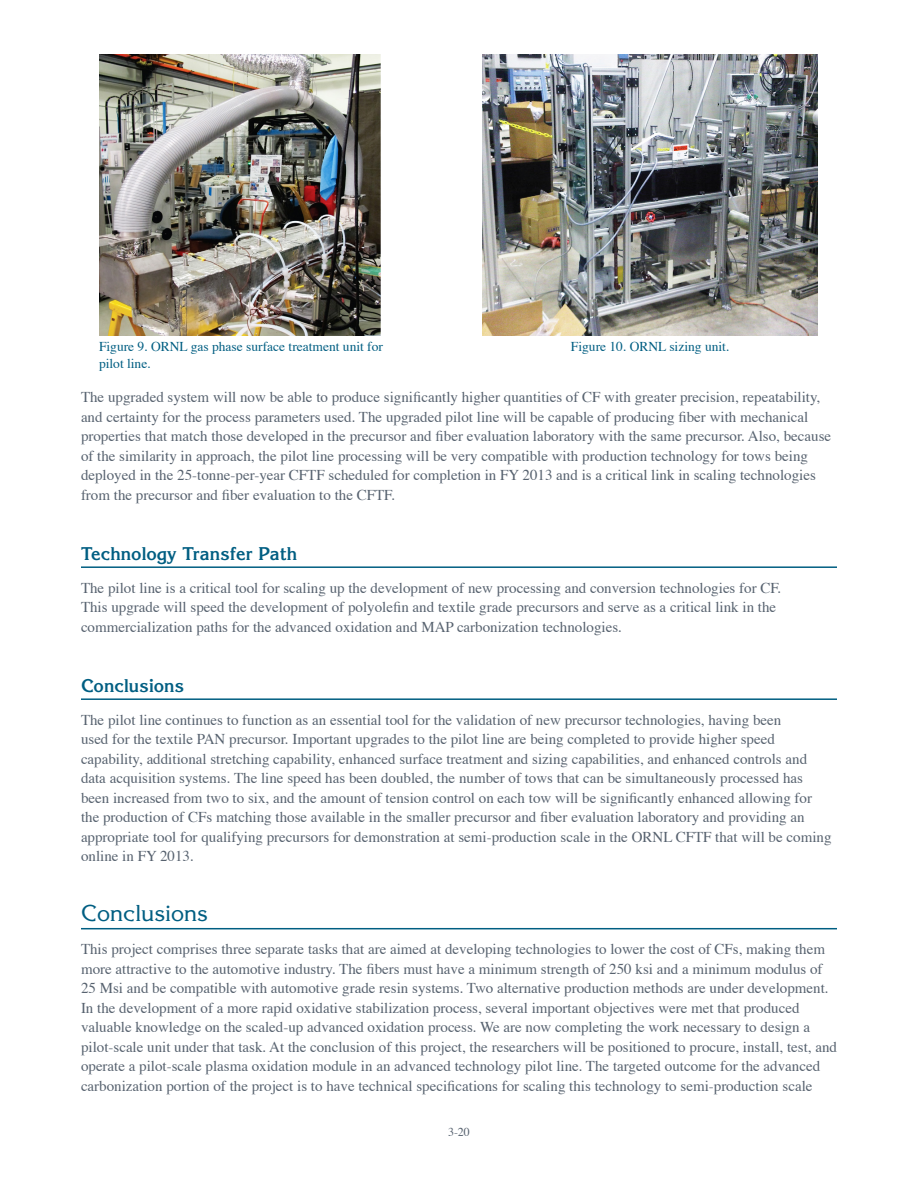
<style>
.page{position:relative;width:918px;height:1188px;background:#fff}
.page>*{position:absolute;margin:0;border:0;box-sizing:border-box;transform-origin:0 0}
.Par_head{font:22.5px "Korinna";color:#005e82}
.sub_PP{font:700 18px "Korinna";color:#005e82}
.Body_Text{font:15px/19.5px "Times";color:#57626f}
.figure_callout{font:13.5px/16.5px "Times";color:#005e82}
.t1{font:12px "Times";color:#57626f}
</style>
<div class="page">
<hr style="left:81px;top:566px;width:756px;height:2px;background:#005e82">
<hr style="left:81px;top:698px;width:756px;height:2px;background:#005e82">
<hr style="left:81px;top:928px;width:756px;height:1px;background:#005e82">
<img style="left:99px;top:54px;width:282px;height:282px">
<img style="left:482px;top:54px;width:336px;height:282px">
<p class="figure_callout" style="left:99px;top:337px;width:286px">Figure 9. ORNL gas phase surface treatment unit for pilot line.</p>
<p class="figure_callout" style="left:571px;top:337px;width:160px">Figure 10. ORNL sizing unit.</p>
<p class="Body_Text" style="left:81px;top:386px;width:752px">The upgraded system will now be able to produce significantly higher quantities of CF with greater precision, repeatability, and certainty for the process parameters used. The upgraded pilot line will be capable of producing fiber with mechanical properties that match those developed in the precursor and fiber evaluation laboratory with the same precursor. Also, because of the similarity in approach, the pilot line processing will be very compatible with production technology for tows being deployed in the 25-tonne-per-year CFTF scheduled for completion in FY 2013 and is a critical link in scaling technologies from the precursor and fiber evaluation to the CFTF.</p>
<p class="sub_PP" style="left:81px;top:542px;width:218px">Technology Transfer Path</p>
<p class="Body_Text" style="left:81px;top:577px;width:702px">The pilot line is a critical tool for scaling up the development of new processing and conversion technologies for CF.<br>This upgrade will speed the development of polyolefin and textile grade precursors and serve as a critical link in the commercialization paths for the advanced oxidation and MAP carbonization technologies.</p>
<p class="sub_PP" style="left:81px;top:674px;width:105px">Conclusions</p>
<p class="Body_Text" style="left:81px;top:709px;width:752px">The pilot line continues to function as an essential tool for the validation of new precursor technologies, having been<br>used for the textile PAN precursor. Important upgrades to the pilot line are being completed to provide higher speed capability, additional stretching capability, enhanced surface treatment and sizing capabilities, and enhanced controls and data acquisition systems. The line speed has been doubled, the number of tows that can be simultaneously processed has been increased from two to six, and the amount of tension control on each tow will be significantly enhanced allowing for the production of CFs matching those available in the smaller precursor and fiber evaluation laboratory and providing an appropriate tool for qualifying precursors for demonstration at semi-production scale in the ORNL CFTF that will be coming online in FY 2013.</p>
<p class="Par_head" style="left:81px;top:899px;width:128px">Conclusions</p>
<p class="Body_Text" style="left:81px;top:938px;width:758px">This project comprises three separate tasks that are aimed at developing technologies to lower the cost of CFs, making them more attractive to the automotive industry. The fibers must have a minimum strength of 250 ksi and a minimum modulus of 25 Msi and be compatible with automotive grade resin systems. Two alternative production methods are under development.<br>In the development of a more rapid oxidative stabilization process, several important objectives were met that produced valuable knowledge on the scaled-up advanced oxidation process. We are now completing the work necessary to design a pilot-scale unit under that task. At the conclusion of this project, the researchers will be positioned to procure, install, test, and operate a pilot-scale plasma oxidation module in an advanced technology pilot line. The targeted outcome for the advanced carbonization portion of the project is to have technical specifications for scaling this technology to semi-production scale</p>
<p class="t1" style="left:448px;top:1121px;width:23px">3-20</p>
</div>
